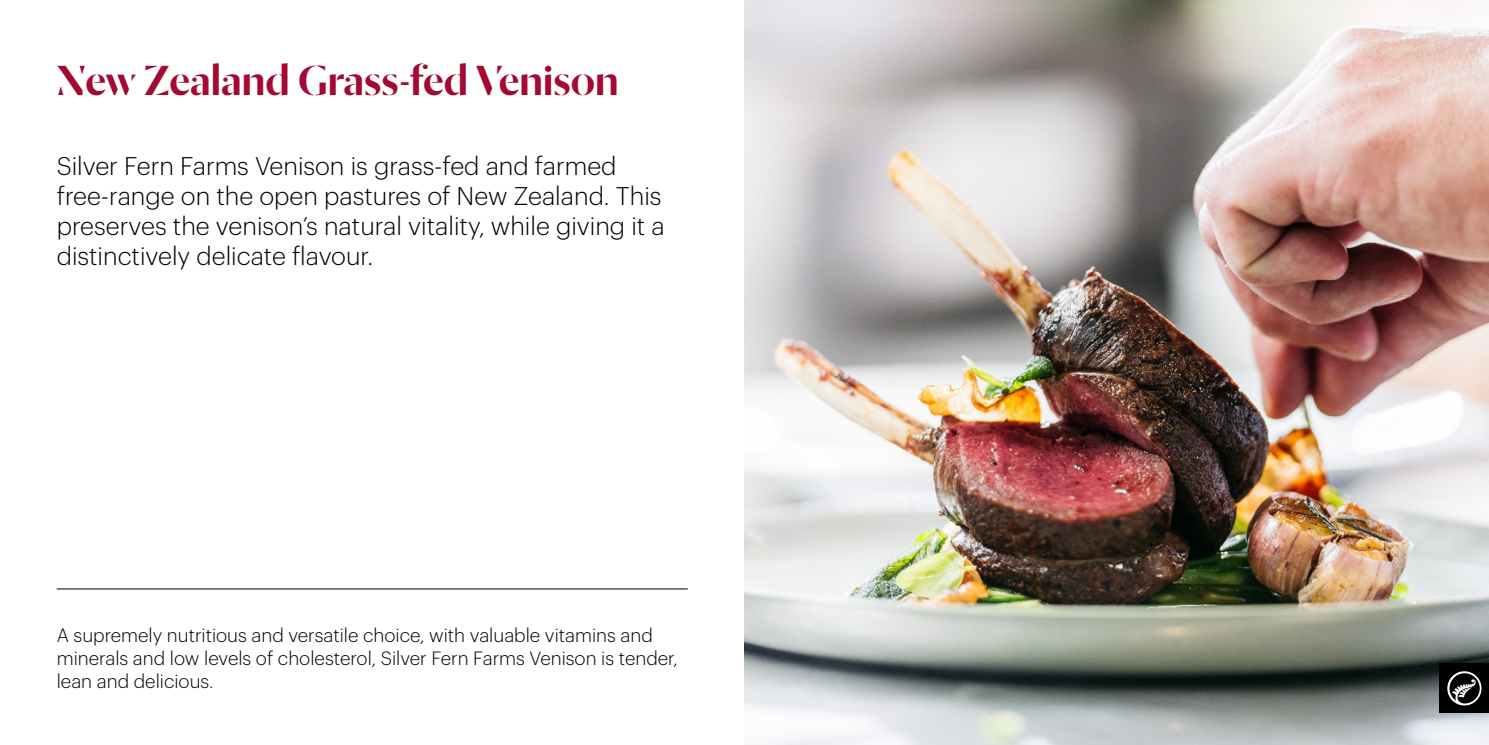
<style>
.page{position:relative;width:1489px;height:745px;background:#fff}
.page>*{position:absolute;margin:0;border:0;box-sizing:border-box;transform-origin:0 0}
.t1{font:500 46.25px "Dala Moa";color:#a30932}
.t2{font:300 25px/30px "Graphik";color:#000}
.t3{font:300 18.75px/22.5px "Graphik";color:#000}
</style>
<div class="page">
<img style="left:744px;top:0;width:744px;height:744px">
<hr style="left:57px;top:588px;width:630px;height:1px;background:#000">
<div style="left:1439px;top:663px;width:49px;height:49px;background:#000"></div>
<svg style="left:1447px;top:671px;width:34px;height:34px"></svg>
<h1 class="t1" style="left:57px;top:51px;width:563px">New Zealand Grass-fed Venison</h1>
<p class="t2" style="left:57px;top:149px;width:609px">Silver Fern Farms Venison is grass-fed and farmed free-range on the open pastures of New Zealand. This preserves the venison’s natural vitality, while giving it a distinctively delicate flavour.</p>
<p class="t3" style="left:57px;top:622px;width:622px">A supremely nutritious and versatile choice, with valuable vitamins and minerals and low levels of cholesterol, Silver Fern Farms Venison is tender, lean and delicious.</p>
</div>
